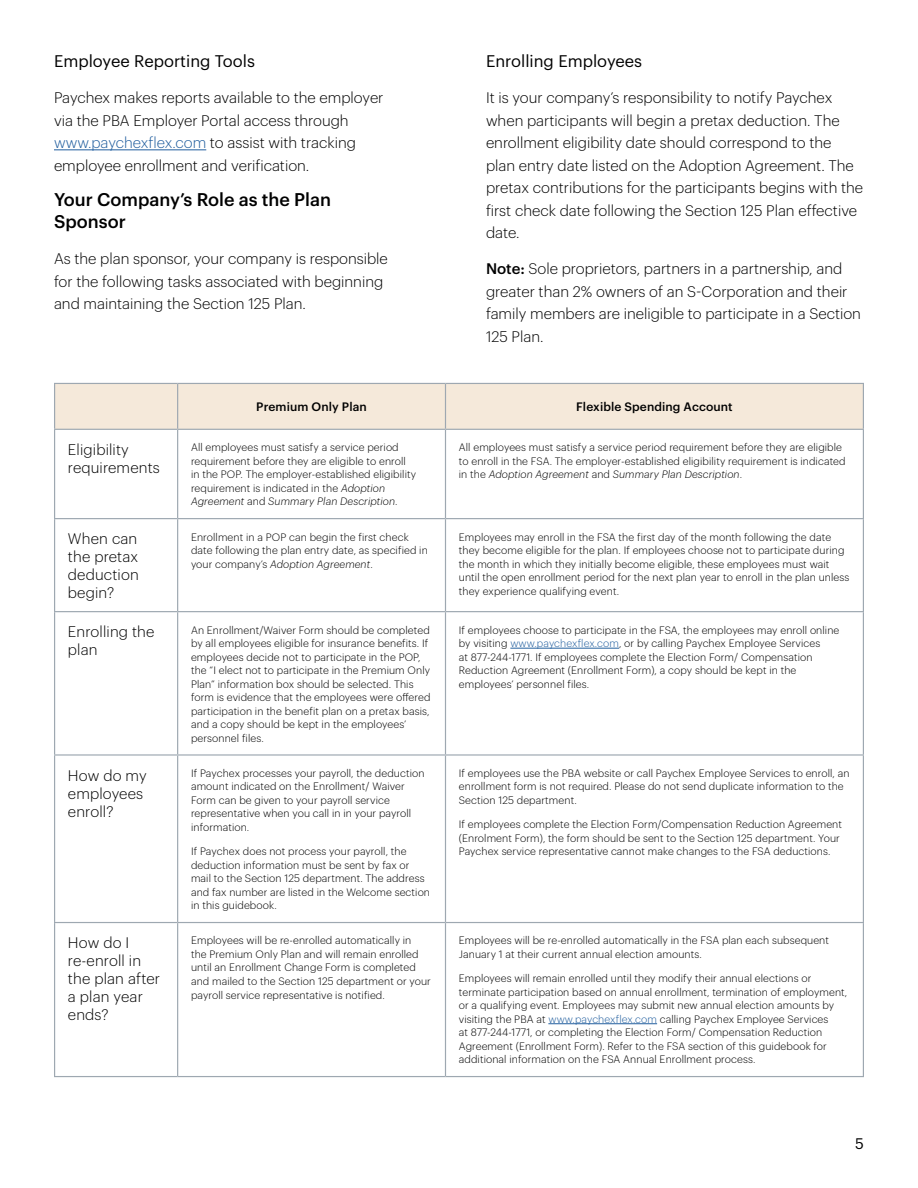
<style>
.page{position:relative;width:918px;height:1188px;background:#fff}
.page>*{position:absolute;margin:0;border:0;box-sizing:border-box;transform-origin:0 0}
.t1{font:500 18px/22.5px "Graphik";color:#000}
.t2{font:16.5px "Graphik";color:#000}
.t3{font:300 15px/22.5px "Graphik";color:#000}
.t4{font:15px "Graphik";color:#000}
.t5{font:500 12px "Graphik";letter-spacing:.01em;color:#000}
.t6{font:300 10.5px/13.5px "Graphik";letter-spacing:.01em;color:#000}
.s1{color:#215e9e}
.s2{font-weight:500}
.s3{font-style:italic}
</style>
<div class="page">
<hr style="left:54px;top:149px;width:152px;height:1px;background:#215e9e">
<div style="left:55px;top:384px;width:808px;height:45px;background:#f5e9da"></div>
<hr style="left:54px;top:383px;width:124px;height:1px;background:#9ea8b1">
<hr style="left:54px;top:384px;width:1px;height:45px;background:#9ea8b1">
<hr style="left:178px;top:383px;width:268px;height:1px;background:#9ea8b1">
<hr style="left:177px;top:384px;width:1px;height:45px;background:#9ea8b1">
<hr style="left:446px;top:383px;width:418px;height:1px;background:#9ea8b1">
<hr style="left:445px;top:384px;width:1px;height:45px;background:#9ea8b1">
<hr style="left:863px;top:384px;width:1px;height:45px;background:#9ea8b1">
<hr style="left:54px;top:429px;width:124px;height:1px;background:#9ea8b1">
<hr style="left:54px;top:430px;width:1px;height:88px;background:#9ea8b1">
<hr style="left:178px;top:429px;width:268px;height:1px;background:#9ea8b1">
<hr style="left:177px;top:430px;width:1px;height:88px;background:#9ea8b1">
<hr style="left:446px;top:429px;width:418px;height:1px;background:#9ea8b1">
<hr style="left:445px;top:430px;width:1px;height:88px;background:#9ea8b1">
<hr style="left:863px;top:430px;width:1px;height:88px;background:#9ea8b1">
<hr style="left:54px;top:518px;width:124px;height:1px;background:#9ea8b1">
<hr style="left:54px;top:519px;width:1px;height:92px;background:#9ea8b1">
<hr style="left:178px;top:518px;width:268px;height:1px;background:#9ea8b1">
<hr style="left:177px;top:519px;width:1px;height:92px;background:#9ea8b1">
<hr style="left:446px;top:518px;width:418px;height:1px;background:#9ea8b1">
<hr style="left:445px;top:519px;width:1px;height:92px;background:#9ea8b1">
<hr style="left:863px;top:519px;width:1px;height:92px;background:#9ea8b1">
<hr style="left:54px;top:611px;width:124px;height:1px;background:#9ea8b1">
<hr style="left:54px;top:612px;width:1px;height:142px;background:#9ea8b1">
<hr style="left:178px;top:611px;width:268px;height:1px;background:#9ea8b1">
<hr style="left:177px;top:612px;width:1px;height:142px;background:#9ea8b1">
<hr style="left:446px;top:611px;width:418px;height:1px;background:#9ea8b1">
<hr style="left:445px;top:612px;width:1px;height:142px;background:#9ea8b1">
<hr style="left:863px;top:612px;width:1px;height:142px;background:#9ea8b1">
<hr style="left:54px;top:754px;width:124px;height:2px;background:#9ea8b1">
<hr style="left:54px;top:756px;width:1px;height:166px;background:#9ea8b1">
<hr style="left:178px;top:754px;width:268px;height:2px;background:#9ea8b1">
<hr style="left:177px;top:756px;width:1px;height:166px;background:#9ea8b1">
<hr style="left:446px;top:754px;width:418px;height:2px;background:#9ea8b1">
<hr style="left:445px;top:756px;width:1px;height:166px;background:#9ea8b1">
<hr style="left:863px;top:756px;width:1px;height:166px;background:#9ea8b1">
<hr style="left:54px;top:922px;width:124px;height:1px;background:#9ea8b1">
<hr style="left:54px;top:923px;width:1px;height:153px;background:#9ea8b1">
<hr style="left:178px;top:922px;width:268px;height:1px;background:#9ea8b1">
<hr style="left:177px;top:923px;width:1px;height:153px;background:#9ea8b1">
<hr style="left:446px;top:922px;width:418px;height:1px;background:#9ea8b1">
<hr style="left:445px;top:923px;width:1px;height:153px;background:#9ea8b1">
<hr style="left:863px;top:923px;width:1px;height:153px;background:#9ea8b1">
<hr style="left:54px;top:1076px;width:124px;height:1px;background:#9ea8b1">
<hr style="left:178px;top:1076px;width:268px;height:1px;background:#9ea8b1">
<hr style="left:446px;top:1076px;width:418px;height:1px;background:#9ea8b1">
<hr style="left:510px;top:648px;width:109px;height:1px;background:#215e9e">
<hr style="left:548px;top:1023px;width:109px;height:1px;background:#215e9e">
<h2 class="t2" style="left:54px;top:49px;width:203px">Employee Reporting Tools</h2>
<h3 class="t3" style="left:54px;top:86px;width:331px">Paychex makes reports available to the employer via the PBA Employer Portal access through <span class="s1">www.paychexflex.com</span> to assist with tracking employee enrollment and verification.</h3>
<h1 class="t1" style="left:54px;top:187px;width:279px">Your Company’s Role as the Plan<br>Sponsor</h1>
<h3 class="t3" style="left:54px;top:247px;width:335px">As the plan sponsor, your company is responsible for the following tasks associated with beginning and maintaining the Section 125 Plan.</h3>
<h2 class="t2" style="left:486px;top:49px;width:158px">Enrolling Employees</h2>
<p class="t3" style="left:486px;top:86px;width:379px">It is your company’s responsibility to notify Paychex when participants will begin a pretax deduction. The enrollment eligibility date should correspond to the plan entry date listed on the Adoption Agreement. The pretax contributions for the participants begins with the first check date following the Section 125 Plan effective date.</p>
<h3 class="t3" style="left:486px;top:257px;width:377px"><span class="s2">Note:</span> Sole proprietors, partners in a partnership, and greater than 2% owners of an S-Corporation and their family members are ineligible to participate in a Section 125 Plan.</h3>
<p class="t5" style="left:256px;top:398px;width:112px">Premium Only Plan</p>
<p class="t5" style="left:576px;top:398px;width:158px">Flexible Spending Account</p>
<h3 class="t3" style="left:68px;top:439px;width:93px;line-height:18px">Eligibility requirements</h3>
<p class="t6" style="left:191px;top:440px;width:227px">All employees must satisfy a service period requirement before they are eligible to enroll in the POP. The employer-established eligibility requirement is indicated in the <span class="s3">Adoption Agreement</span> and <span class="s3">Summary Plan Description</span>.</p>
<p class="t6" style="left:459px;top:440px;width:388px">All employees must satisfy a service period requirement before they are eligible to enroll in the FSA. The employer-established eligibility requirement is indicated in the <span class="s3">Adoption Agreement</span> and <span class="s3">Summary Plan Description</span>.</p>
<h3 class="t3" style="left:68px;top:529px;width:72px;line-height:18px;text-align:justify">When can the pretax deduction begin?</h3>
<p class="t6" style="left:191px;top:529px;width:238px">Enrollment in a POP can begin the first check date following the plan entry date, as specified in your company’s <span class="s3">Adoption Agreement</span>.</p>
<p class="t6" style="left:459px;top:529px;width:392px">Employees may enroll in the FSA the first day of the month following the date they become eligible for the plan. If employees choose not to participate during the month in which they initially become eligible, these employees must wait until the open enrollment period for the next plan year to enroll in the plan unless they experience qualifying event.</p>
<h3 class="t3" style="left:68px;top:622px;width:88px;line-height:18px">Enrolling the plan</h3>
<p class="t6" style="left:191px;top:622px;width:241px">An Enrollment/Waiver Form should be completed by all employees eligible for insurance benefits. If employees decide not to participate in the POP, the “I elect not to participate in the Premium Only Plan” information box should be selected. This form is evidence that the employees were offered participation in the benefit plan on a pretax basis, and a copy should be kept in the employees’ personnel files.</p>
<p class="t6" style="left:459px;top:622px;width:382px">If employees choose to participate in the FSA, the employees may enroll online by visiting <span class="s1">www.paychexflex.com</span>, or by calling Paychex Employee Services<br>at 877-244-1771. If employees complete the Election Form/ Compensation Reduction Agreement (Enrollment Form), a copy should be kept in the employees’ personnel files.</p>
<h3 class="t3" style="left:68px;top:765px;width:80px;line-height:18px">How do my employees enroll?</h3>
<p class="t6" style="left:191px;top:766px;width:235px">If Paychex processes your payroll, the deduction amount indicated on the Enrollment/ Waiver Form can be given to your payroll service representative when you call in in your payroll information.</p>
<p class="t6" style="left:191px;top:844px;width:241px">If Paychex does not process your payroll, the deduction information must be sent by fax or mail to the Section 125 department. The address and fax number are listed in the Welcome section in this guidebook.</p>
<p class="t6" style="left:459px;top:766px;width:392px">If employees use the PBA website or call Paychex Employee Services to enroll, an enrollment form is not required. Please do not send duplicate information to the<br>Section 125 department.</p>
<p class="t6" style="left:459px;top:817px;width:385px">If employees complete the Election Form/Compensation Reduction Agreement (Enrolment Form), the form should be sent to the Section 125 department. Your<br>Paychex service representative cannot make changes to the FSA deductions.</p>
<h3 class="t3" style="left:68px;top:933px;width:94px;line-height:18px">How do I re-enroll in the plan after a plan year ends?</h3>
<p class="t6" style="left:191px;top:933px;width:241px">Employees will be re-enrolled automatically in<br>the Premium Only Plan and will remain enrolled until an Enrollment Change Form is completed and mailed to the Section 125 department or your payroll service representative is notified.</p>
<p class="t6" style="left:459px;top:933px;width:372px">Employees will be re-enrolled automatically in the FSA plan each subsequent<br>January 1 at their current annual election amounts.</p>
<p class="t6" style="left:459px;top:971px;width:390px">Employees will remain enrolled until they modify their annual elections or terminate participation based on annual enrollment, termination of employment, or a qualifying event. Employees may submit new annual election amounts by visiting the PBA at <span class="s1">www.paychexflex.com</span> calling Paychex Employee Services<br>at 877-244-1771, or completing the Election Form/ Compensation Reduction Agreement (Enrollment Form). Refer to the FSA section of this guidebook for additional information on the FSA Annual Enrollment process.</p>
<h3 class="t4" style="left:855px;top:1132px;width:10px">5</h3>
</div>
